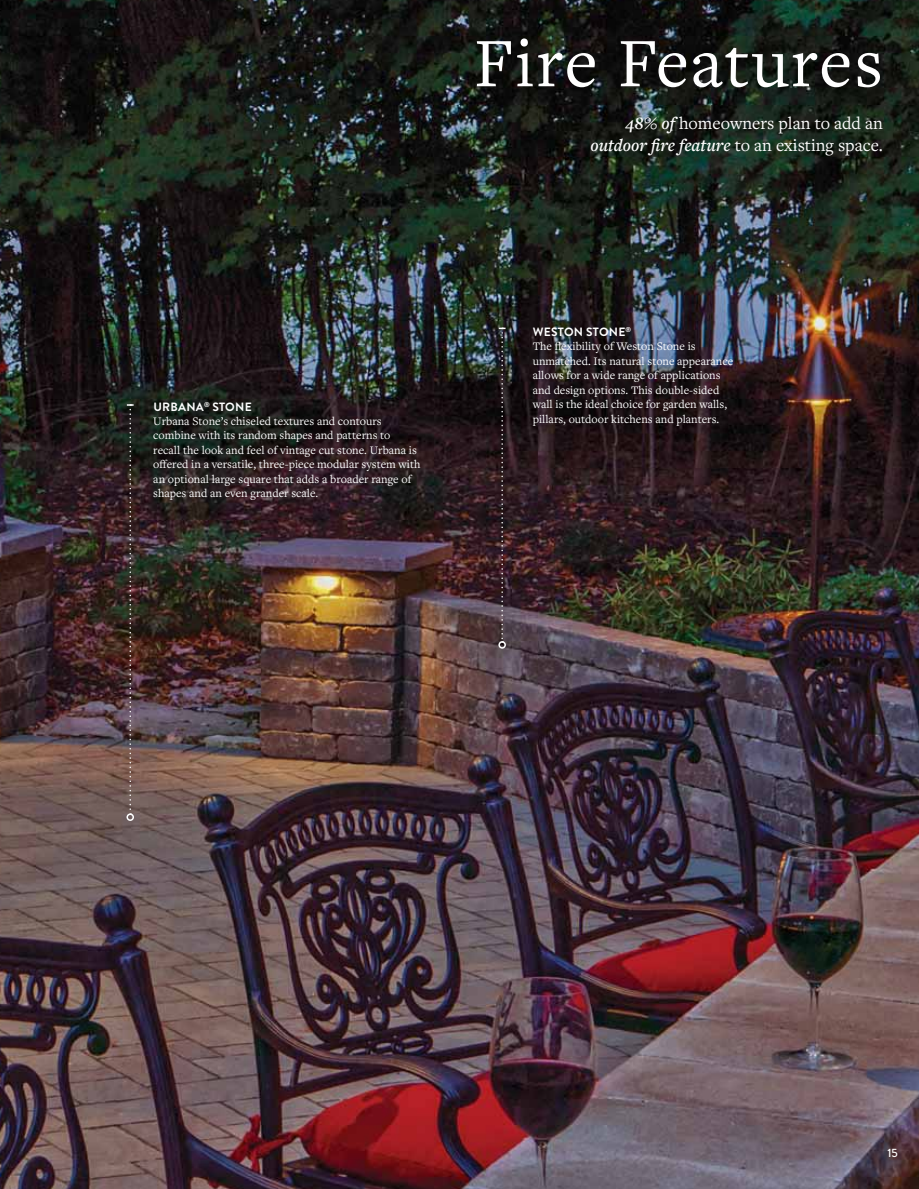
<style>
.page{position:relative;width:919px;height:1189px;background:#fff}
.page>*{position:absolute;margin:0;border:0;box-sizing:border-box;transform-origin:0 0}
.t1{font:72px "Freight Text Pro";letter-spacing:.025em;color:#fff}
.t2{font:18px/21.6px "Freight Text Pro";color:#fff;text-align:right}
.t3{font:12px/14.4px "Freight Text Pro";color:#fff}
.t4{font:700 12px "Brandon Grotesque";letter-spacing:.02em;color:#fff}
.t5{font:500 12px "Brandon Grotesque";color:#fff}
.s1{font-weight:600;font-style:italic}
</style>
<div class="page">
<img style="left:0;top:0;width:918px;height:1188px">
<svg style="left:498px;top:327px;width:7px;height:315px"></svg>
<div style="left:498px;top:641px;width:7px;height:7px;border:2px solid #fff;border-radius:50%"></div>
<svg style="left:127px;top:404px;width:6px;height:410px"></svg>
<div style="left:126px;top:813px;width:8px;height:7px;border:2px solid #fff;border-radius:50%"></div>
<h1 class="t1" style="left:473px;top:36px;width:410px">Fire Features</h1>
<h2 class="t2" style="left:590px;top:115px;width:294px"><span class="s1">48% of</span> homeowners plan to add an <span class="s1">outdoor fire feature</span> to an existing space.</h2>
<p class="t4" style="left:153px;top:402px;width:100px">URBANA<sup>®</sup> STONE</p>
<p class="t3" style="left:153px;top:415px;width:268px">Urbana Stone’s chiseled textures and contours combine with its random shapes and patterns to<br>recall the look and feel of vintage cut stone. Urbana is offered in a versatile, three-piece modular system with an optional large square that adds a broader range of shapes and an even grander scale.</p>
<p class="t4" style="left:532px;top:327px;width:100px">WESTON STONE<sup>®</sup></p>
<p class="t3" style="left:532px;top:340px;width:202px">The flexibility of Weston Stone is unmatched. Its natural stone appearance allows for a wide range of applications and design options. This double-sided wall is the ideal choice for garden walls, pillars, outdoor kitchens and planters.</p>
<p class="t5" style="left:887px;top:1145px;width:12px">15</p>
</div>
